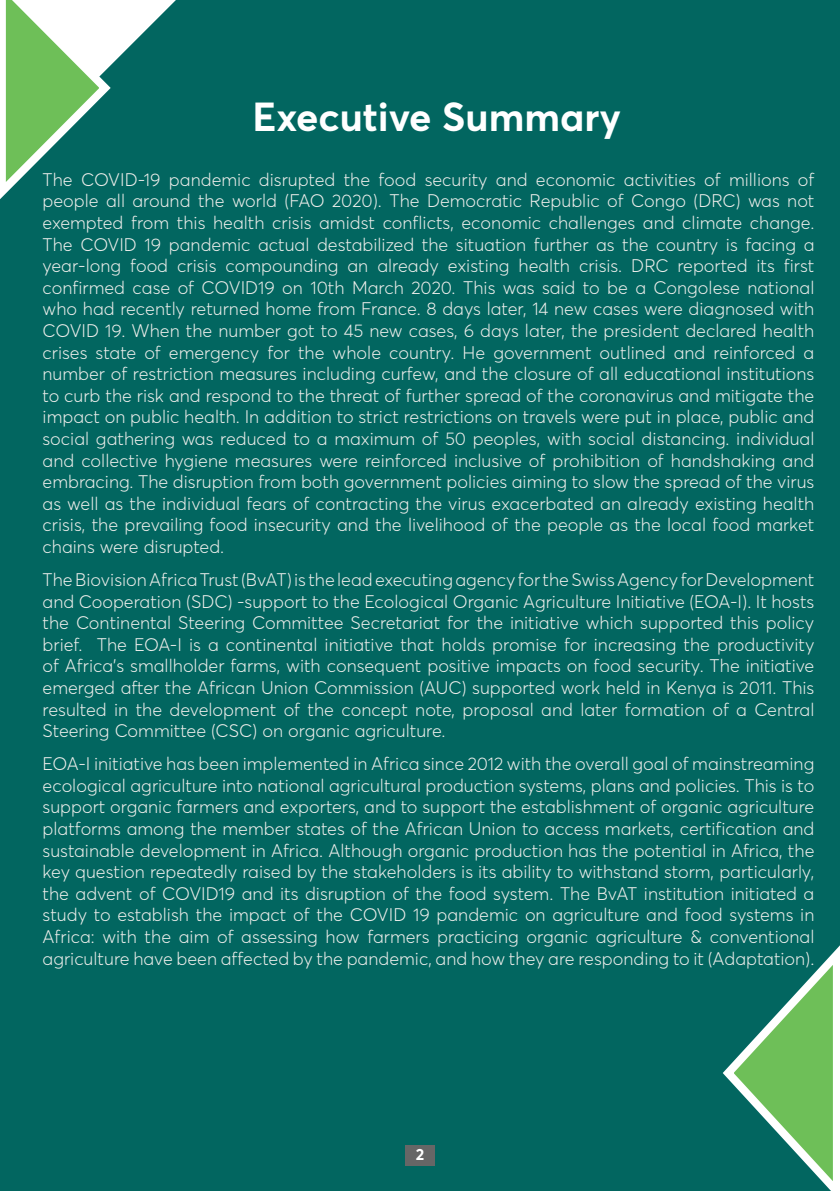
<style>
.page{position:relative;width:840px;height:1191px;background:#fff}
.page>*{position:absolute;margin:0;border:0;box-sizing:border-box;transform-origin:0 0}
.t1{font:700 40px "Averta";color:#fff}
.t2{font:300 18px/21.6px "Averta";color:#eeeeeb;text-align:justify}
.t3{font:700 16px "Averta";color:#fff}
</style>
<div class="page">
<div style="left:0;top:0;width:839px;height:1191px;background:#026660"></div>
<svg style="left:0;top:0;width:116px;height:211px"></svg>
<svg style="left:716px;top:934px;width:123px;height:257px;background:#469771"></svg>
<div style="left:405px;top:1145px;width:29px;height:21px;background:#666"></div>
<p class="t1" style="left:252px;top:91px;width:370px">Executive Summary</p>
<p class="t2" style="left:43px;top:168px;width:773px">The COVID-19 pandemic disrupted the food security and economic activities of millions of people all around the world (FAO 2020). The Democratic Republic of Congo (DRC) was not exempted from this health crisis amidst conflicts, economic challenges and climate change.<br>The COVID 19 pandemic actual destabilized the situation further as the country is facing a year-long food crisis compounding an already existing health crisis. DRC reported its first confirmed case of COVID19 on 10th March 2020. This was said to be a Congolese national who had recently returned home from France. 8 days later, 14 new cases were diagnosed with COVID 19. When the number got to 45 new cases, 6 days later, the president declared health crises state of emergency for the whole country. He government outlined and reinforced a number of restriction measures including curfew, and the closure of all educational institutions to curb the risk and respond to the threat of further spread of the coronavirus and mitigate the impact on public health. In addition to strict restrictions on travels were put in place, public and social gathering was reduced to a maximum of 50 peoples, with social distancing. individual and collective hygiene measures were reinforced inclusive of prohibition of handshaking and embracing. The disruption from both government policies aiming to slow the spread of the virus as well as the individual fears of contracting the virus exacerbated an already existing health crisis, the prevailing food insecurity and the livelihood of the people as the local food market chains were disrupted.</p>
<p class="t2" style="left:43px;top:569px;width:773px">The Biovision Africa Trust (BvAT) is the lead executing agency for the Swiss Agency for Development and Cooperation (SDC) -support to the Ecological Organic Agriculture Initiative (EOA-I). It hosts the Continental Steering Committee Secretariat for the initiative which supported this policy brief. The EOA-I is a continental initiative that holds promise for increasing the productivity of Africa’s smallholder farms, with consequent positive impacts on food security. The initiative emerged after the African Union Commission (AUC) supported work held in Kenya is 2011. This resulted in the development of the concept note, proposal and later formation of a Central Steering Committee (CSC) on organic agriculture.</p>
<p class="t2" style="left:43px;top:753px;width:773px">EOA-I initiative has been implemented in Africa since 2012 with the overall goal of mainstreaming ecological agriculture into national agricultural production systems, plans and policies. This is to support organic farmers and exporters, and to support the establishment of organic agriculture platforms among the member states of the African Union to access markets, certification and sustainable development in Africa. Although organic production has the potential in Africa, the key question repeatedly raised by the stakeholders is its ability to withstand storm, particularly, the advent of COVID19 and its disruption of the food system. The BvAT institution initiated a study to establish the impact of the COVID 19 pandemic on agriculture and food systems in Africa: with the aim of assessing how farmers practicing organic agriculture &amp; conventional agriculture have been affected by the pandemic, and how they are responding to it (Adaptation).</p>
<p class="t3" style="left:415px;top:1143px;width:10px">2</p>
</div>
